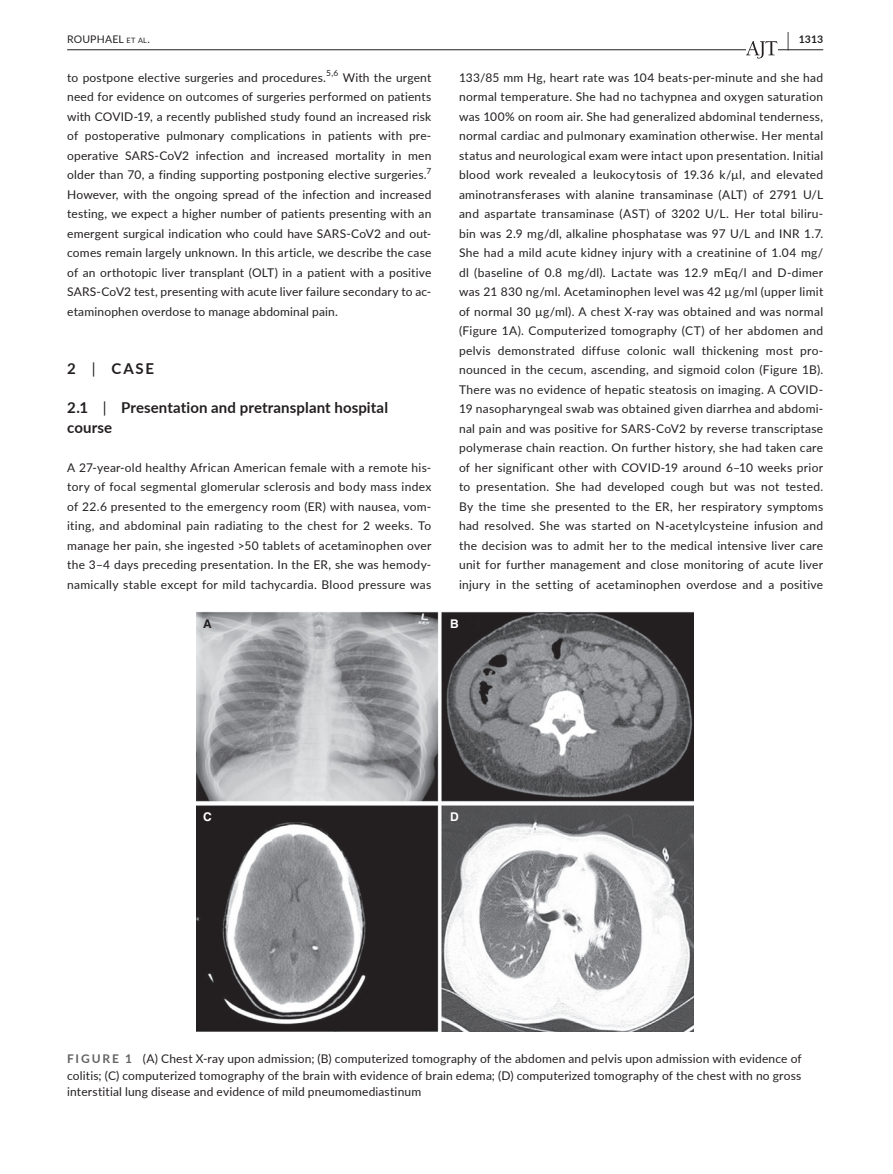
<style>
.page{position:relative;width:893px;height:1174px;background:#fff}
.page>*{position:absolute;margin:0;border:0;box-sizing:border-box;transform-origin:0 0}
.t1{font:700 15px/19.5px "Lato";letter-spacing:.01em;color:#231f20}
.t2{font:12px/19.5px "Lato";letter-spacing:.015em;color:#231f20;text-align:justify}
.t3{font:700 12px "Helvetica";color:#fff}
.t4{font:700 12px "Helvetica";color:#231f20}
.t5{font:10.5px "Lato";letter-spacing:.02em;color:#231f20}
.t6{font:700 10.5px "Lato";color:#231f20}
.t7{font:8.4px "Lato";color:#231f20}
.s1{font-size:7.35px}
.s2{font-size:19.5px}
.s3{font-weight:400}
.s4{font-weight:700;color:#636366}
</style>
<div class="page">
<hr style="left:67px;top:49px;width:756px;height:1px;background:#231f20">
<svg style="left:746px;top:41px;width:31px;height:17px"></svg>
<img style="left:196px;top:612px;width:498px;height:419px">
<p class="t5" style="left:67px;top:32px;width:84px">ROUPHAEL <span class="s1">et al</span>.</p>
<p class="t6" style="left:787px;top:32px;width:37px"><span class="s2">|</span> 1313</p>
<p class="t2" style="left:67px;top:67px;width:260px">to postpone elective surgeries and procedures.</p>
<p class="t7" style="left:326px;top:67px;width:14px">5,6</p>
<p class="t2" style="left:67px;top:67px;width:366px;text-indent:275px">With the urgent need for evidence on outcomes of surgeries performed on patients with COVID-19, a recently published study found an increased risk of postoperative pulmonary complications in patients with pre&shy;operative SARS-CoV2 infection and increased mortality in men older than 70, a finding supporting postponing elective surgeries.</p>
<p class="t2" style="left:459px;top:67px;width:366px">133/85 mm Hg, heart rate was 104 beats-per-minute and she had normal temperature. She had no tachypnea and oxygen saturation was 100% on room air. She had generalized abdominal tenderness, normal cardiac and pulmonary examination otherwise. Her mental status and neurological exam were intact upon presentation. Initial blood work revealed a leukocytosis of 19.36 k/µl, and elevated aminotransferases with alanine transaminase (ALT) of 2791 U/L and aspartate transaminase (AST) of 3202 U/L. Her total biliru&shy;bin was 2.9 mg/dl, alkaline phosphatase was 97 U/L and INR 1.7.<br>She had a mild acute kidney injury with a creatinine of 1.04 mg/ dl (baseline of 0.8 mg/dl). Lactate was 12.9 mEq/l and D-dimer was 21 830 ng/ml. Acetaminophen level was 42 µg/ml (upper limit of normal 30 µg/ml). A chest X-ray was obtained and was normal (Figure 1A). Computerized tomography (CT) of her abdomen and pelvis demonstrated diffuse colonic wall thickening most pro&shy;nounced in the cecum, ascending, and sigmoid colon (Figure 1B).<br>There was no evidence of hepatic steatosis on imaging. A COVID-19 nasopharyngeal swab was obtained given diarrhea and abdomi&shy;nal pain and was positive for SARS-CoV2 by reverse transcriptase polymerase chain reaction. On further history, she had taken care of her significant other with COVID-19 around 6–10 weeks prior to presentation. She had developed cough but was not tested.<br>By the time she presented to the ER, her respiratory symptoms had resolved. She was started on N-acetylcysteine infusion and the decision was to admit her to the medical intensive liver care unit for further management and close monitoring of acute liver injury in the setting of acetaminophen overdose and a positive</p>
<p class="t7" style="left:426px;top:165px;width:6px">7</p>
<p class="t2" style="left:67px;top:184px;width:366px">However, with the ongoing spread of the infection and increased testing, we expect a higher number of patients presenting with an emergent surgical indication who could have SARS-CoV2 and out&shy;comes remain largely unknown. In this article, we describe the case of an orthotopic liver transplant (OLT) in a patient with a positive SARS-CoV2 test, presenting with acute liver failure secondary to ac&shy;etaminophen overdose to manage abdominal pain.</p>
<p class="t1" style="left:67px;top:358px;width:88px">2 <span class="s3">|</span> CASE</p>
<p class="t1" style="left:67px;top:397px;width:322px">2.1 <span class="s3">|</span> Presentation and pretransplant hospital course</p>
<p class="t2" style="left:67px;top:457px;width:366px">A 27-year-old healthy African American female with a remote his&shy;tory of focal segmental glomerular sclerosis and body mass index of 22.6 presented to the emergency room (ER) with nausea, vom&shy;iting, and abdominal pain radiating to the chest for 2 weeks. To manage her pain, she ingested &gt;50 tablets of acetaminophen over the 3–4 days preceding presentation. In the ER, she was hemody&shy;namically stable except for mild tachycardia. Blood pressure was</p>
<p class="t4" style="left:203px;top:616px;width:10px">A</p>
<p class="t3" style="left:450px;top:616px;width:10px">B</p>
<p class="t3" style="left:203px;top:809px;width:10px">C</p>
<p class="t3" style="left:450px;top:809px;width:10px">D</p>
<p class="t2" style="left:67px;top:1050px;width:736px;line-height:16.5px"><span class="s4">FIGURE 1</span> (A) Chest X-ray upon admission; (B) computerized tomography of the abdomen and pelvis upon admission with evidence of colitis; (C) computerized tomography of the brain with evidence of brain edema; (D) computerized tomography of the chest with no gross interstitial lung disease and evidence of mild pneumomediastinum</p>
</div>
